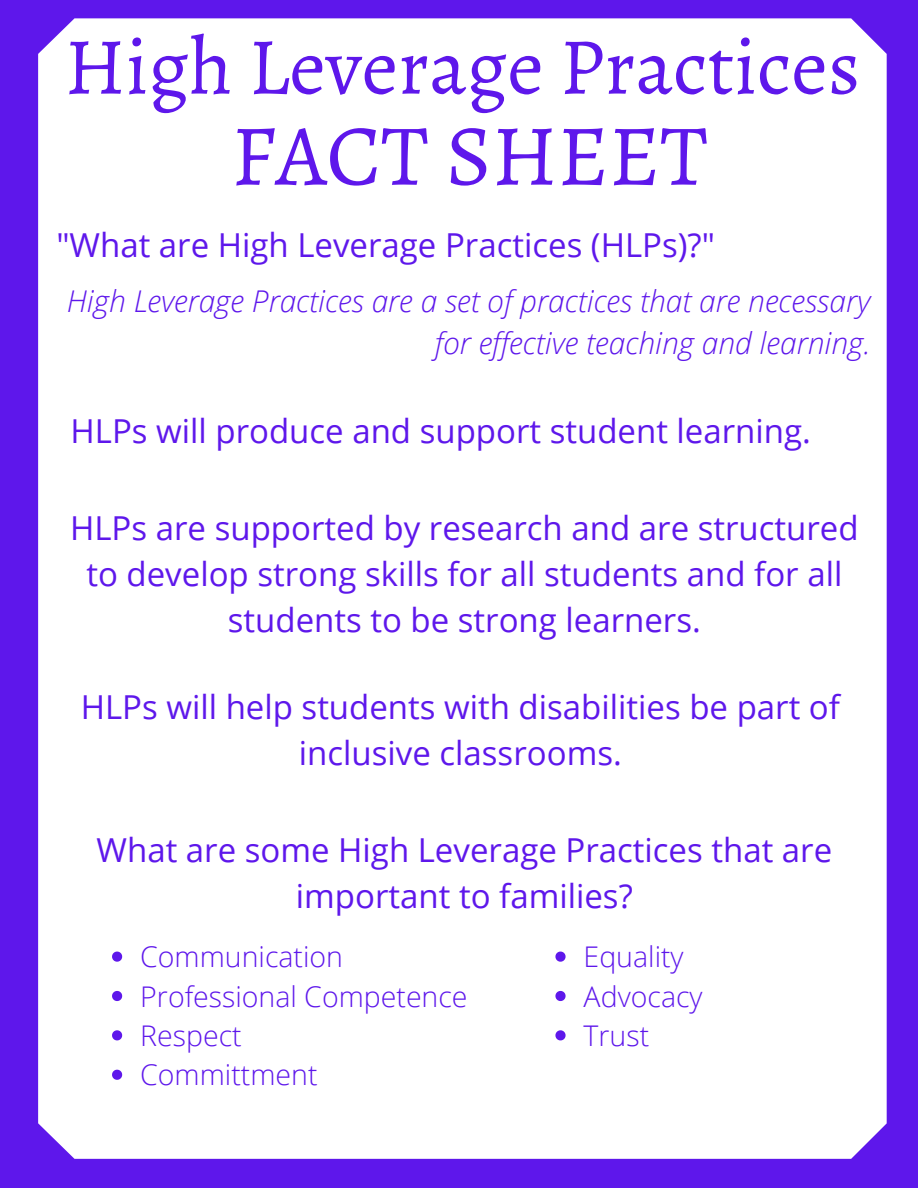
<style>
.page{position:relative;width:918px;height:1188px;background:#5e17eb}
.page>*{position:absolute;margin:0;border:0;box-sizing:border-box;transform-origin:0 0}
.t1{font:87px "Alegreya";color:#5e17eb}
.t2{font:81px "Alegreya";color:#5e17eb}
.t3{font:33px/46.2px "Open Sans";color:#5e17eb;text-align:center}
.t4{font:italic 300 30px/41.7px "Open Sans";color:#5e17eb;text-align:right}
.t5{font:300 28.5px "Open Sans";color:#5e17eb}
</style>
<div class="page">
<div style="left:38px;top:18px;width:849px;height:1141px;background:#fff"></div>
<svg style="left:112px;top:952px;width:10px;height:10px"></svg>
<svg style="left:112px;top:991px;width:10px;height:10px"></svg>
<svg style="left:112px;top:1030px;width:10px;height:10px"></svg>
<svg style="left:112px;top:1070px;width:10px;height:10px"></svg>
<svg style="left:555px;top:952px;width:11px;height:10px"></svg>
<svg style="left:555px;top:991px;width:11px;height:10px"></svg>
<svg style="left:555px;top:1030px;width:11px;height:10px"></svg>
<p class="t2" style="left:65px;top:11px;width:797px">High Leverage Practices</p>
<p class="t1" style="left:231px;top:96px;width:478px">FACT SHEET</p>
<p class="t3" style="left:56px;top:221px;width:660px">"What are High Leverage Practices (HLPs)?"</p>
<p class="t4" style="left:67px;top:280px;width:805px">High Leverage Practices are a set of practices that are necessary for effective teaching and learning.</p>
<p class="t3" style="left:71px;top:407px;width:742px">HLPs will produce and support student learning.</p>
<p class="t3" style="left:70px;top:504px;width:790px">HLPs are supported by research and are structured to develop strong skills for all students and for all students to be strong learners.</p>
<p class="t3" style="left:81px;top:683px;width:761px">HLPs will help students with disabilities be part of inclusive classrooms.</p>
<p class="t3" style="left:97px;top:826px;width:737px">What are some High Leverage Practices that are important to families?</p>
<p class="t5" style="left:140px;top:937px;width:204px">Communication</p>
<p class="t5" style="left:140px;top:976px;width:329px">Professional Competence</p>
<p class="t5" style="left:140px;top:1016px;width:103px">Respect</p>
<p class="t5" style="left:140px;top:1055px;width:179px">Committment</p>
<p class="t5" style="left:584px;top:937px;width:102px">Equality</p>
<p class="t5" style="left:584px;top:976px;width:121px">Advocacy</p>
<p class="t5" style="left:584px;top:1016px;width:67px">Trust</p>
</div>
